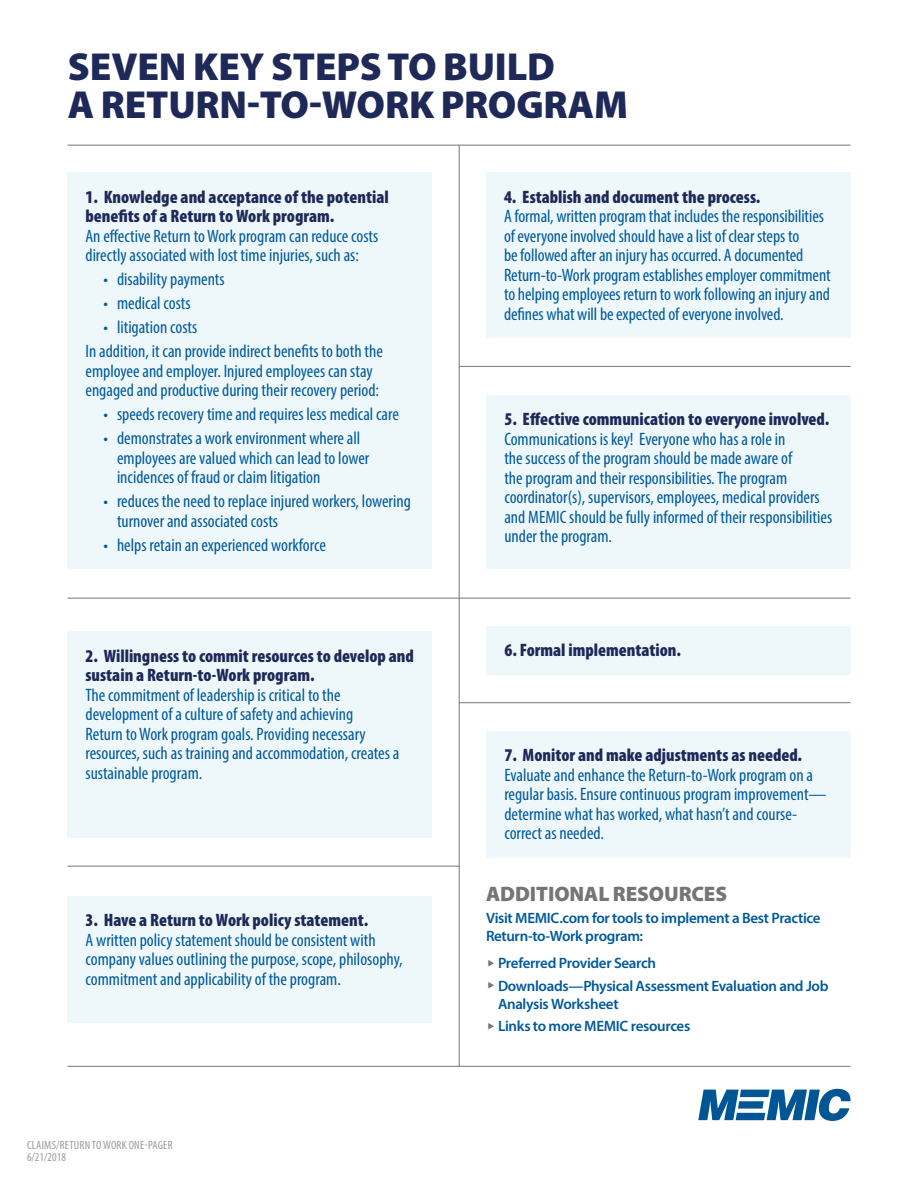
<style>
.page{position:relative;width:918px;height:1188px;background:#fff}
.page>*{position:absolute;margin:0;border:0;box-sizing:border-box;transform-origin:0 0}
.CM_title{font:900 39.3px/37.5px "Myriad Pro";letter-spacing:-.005em;color:#1f2958}
.RTW_header_gray{font:900 21px "Myriad Pro";letter-spacing:-.005em;color:#757578}
.RTW_steps_body{font:condensed 18px/19.5px "Myriad Pro";color:#00599a}
.RTW_steps_header{font:900 condensed 18px/19.5px "Myriad Pro";color:#1f2958}
.RTW_body{font:600 15px/18px "Myriad Pro";letter-spacing:-.025em;color:#00599a}
.t1{font:condensed 12px/12px "Myriad Pro";letter-spacing:.02em;color:#9c9b9d}
</style>
<div class="page">
<hr style="left:68px;top:1066px;width:782px;height:1px;background:#757578">
<hr style="left:459px;top:145px;width:1px;height:921px;background:#757578">
<hr style="left:68px;top:145px;width:782px;height:1px;background:#757578">
<svg style="left:698px;top:1089px;width:152px;height:32px"></svg>
<div style="left:486px;top:731px;width:365px;height:126px;background:#eef8fb"></div>
<div style="left:486px;top:395px;width:365px;height:174px;background:#eef8fb"></div>
<div style="left:68px;top:896px;width:364px;height:127px;background:#eef8fb"></div>
<div style="left:68px;top:632px;width:364px;height:206px;background:#eef8fb"></div>
<div style="left:68px;top:172px;width:364px;height:397px;background:#eef8fb"></div>
<div style="left:486px;top:626px;width:365px;height:48px;background:#eef8fb"></div>
<div style="left:486px;top:172px;width:364px;height:166px;background:#eef8fb"></div>
<hr style="left:68px;top:866px;width:391px;height:1px;background:#757578">
<hr style="left:68px;top:598px;width:782px;height:1px;background:#757578">
<hr style="left:459px;top:702px;width:391px;height:1px;background:#757578">
<hr style="left:459px;top:366px;width:392px;height:1px;background:#757578">
<p class="CM_title" style="left:68px;top:47px;width:562px">SEVEN KEY STEPS TO BUILD<br>A RETURN-TO-WORK PROGRAM</p>
<p class="RTW_steps_header" style="left:86px;top:187px;width:305px">1. Knowledge and acceptance of the potential benefits of a Return to Work program.</p>
<p class="RTW_steps_body" style="left:86px;top:226px;width:294px">An effective Return to Work program can reduce costs directly associated with lost time injuries, such as:</p>
<p class="RTW_steps_body" style="left:104px;top:269px;width:123px">• disability payments</p>
<p class="RTW_steps_body" style="left:104px;top:293px;width:89px">• medical costs</p>
<p class="RTW_steps_body" style="left:104px;top:317px;width:95px">• litigation costs</p>
<p class="RTW_steps_body" style="left:86px;top:341px;width:299px">In addition, it can provide indirect benefits to both the employee and employer. Injured employees can stay engaged and productive during their recovery period:</p>
<p class="RTW_steps_body" style="left:104px;top:404px;width:297px">• speeds recovery time and requires less medical care</p>
<p class="RTW_steps_body" style="left:117px;top:428px;width:254px;text-indent:-14px">• demonstrates a work environment where all employees are valued which can lead to lower incidences of fraud or claim litigation</p>
<p class="RTW_steps_body" style="left:117px;top:491px;width:295px;text-indent:-14px">• reduces the need to replace injured workers, lowering turnover and associated costs</p>
<p class="RTW_steps_body" style="left:104px;top:535px;width:224px">• helps retain an experienced workforce</p>
<p class="RTW_steps_header" style="left:86px;top:646px;width:330px">2. Willingness to commit resources to develop and sustain a Return-to-Work program.</p>
<p class="RTW_steps_body" style="left:86px;top:685px;width:315px">The commitment of leadership is critical to the development of a culture of safety and achieving<br>Return to Work program goals. Providing necessary resources, such as training and accommodation, creates a sustainable program.</p>
<p class="RTW_steps_header" style="left:86px;top:911px;width:284px">3. Have a Return to Work policy statement.</p>
<p class="RTW_steps_body" style="left:86px;top:930px;width:319px">A written policy statement should be consistent with company values outlining the purpose, scope, philosophy, commitment and applicability of the program.</p>
<p class="t1" style="left:27px;top:1139px;width:147px">CLAIMS/RETURN TO WORK ONE-PAGER<br>6/21/2018</p>
<p class="RTW_steps_header" style="left:504px;top:187px;width:258px">4. Establish and document the process.</p>
<p class="RTW_steps_body" style="left:504px;top:206px;width:328px">A formal, written program that includes the responsibilities of everyone involved should have a list of clear steps to<br>be followed after an injury has occurred. A documented Return-to-Work program establishes employer commitment to helping employees return to work following an injury and defines what will be expected of everyone involved.</p>
<p class="RTW_steps_header" style="left:504px;top:410px;width:326px">5. Effective communication to everyone involved.</p>
<p class="RTW_steps_body" style="left:504px;top:429px;width:329px">Communications is key! Everyone who has a role in<br>the success of the program should be made aware of<br>the program and their responsibilities. The program coordinator(s), supervisors, employees, medical providers and MEMIC should be fully informed of their responsibilities under the program.</p>
<p class="RTW_steps_header" style="left:504px;top:641px;width:178px">6. Formal implementation.</p>
<p class="RTW_steps_header" style="left:504px;top:746px;width:299px">7. Monitor and make adjustments as needed.</p>
<p class="RTW_steps_body" style="left:504px;top:765px;width:324px">Evaluate and enhance the Return-to-Work program on a regular basis. Ensure continuous program improvement— determine what has worked, what hasn’t and course&shy;correct as needed.</p>
<p class="RTW_header_gray" style="left:486px;top:879px;width:243px">ADDITIONAL RESOURCES</p>
<p class="RTW_body" style="left:486px;top:909px;width:336px">Visit MEMIC.com for tools to implement a Best Practice<br>Return-to-Work program:</p>
<p class="RTW_body" style="left:498px;top:954px;width:160px">Preferred Provider Search</p>
<p class="RTW_body" style="left:498px;top:976px;width:332px">Downloads—Physical Assessment Evaluation and Job<br>Analysis Worksheet</p>
<p class="RTW_body" style="left:498px;top:1017px;width:194px">Links to more MEMIC resources</p>
</div>
